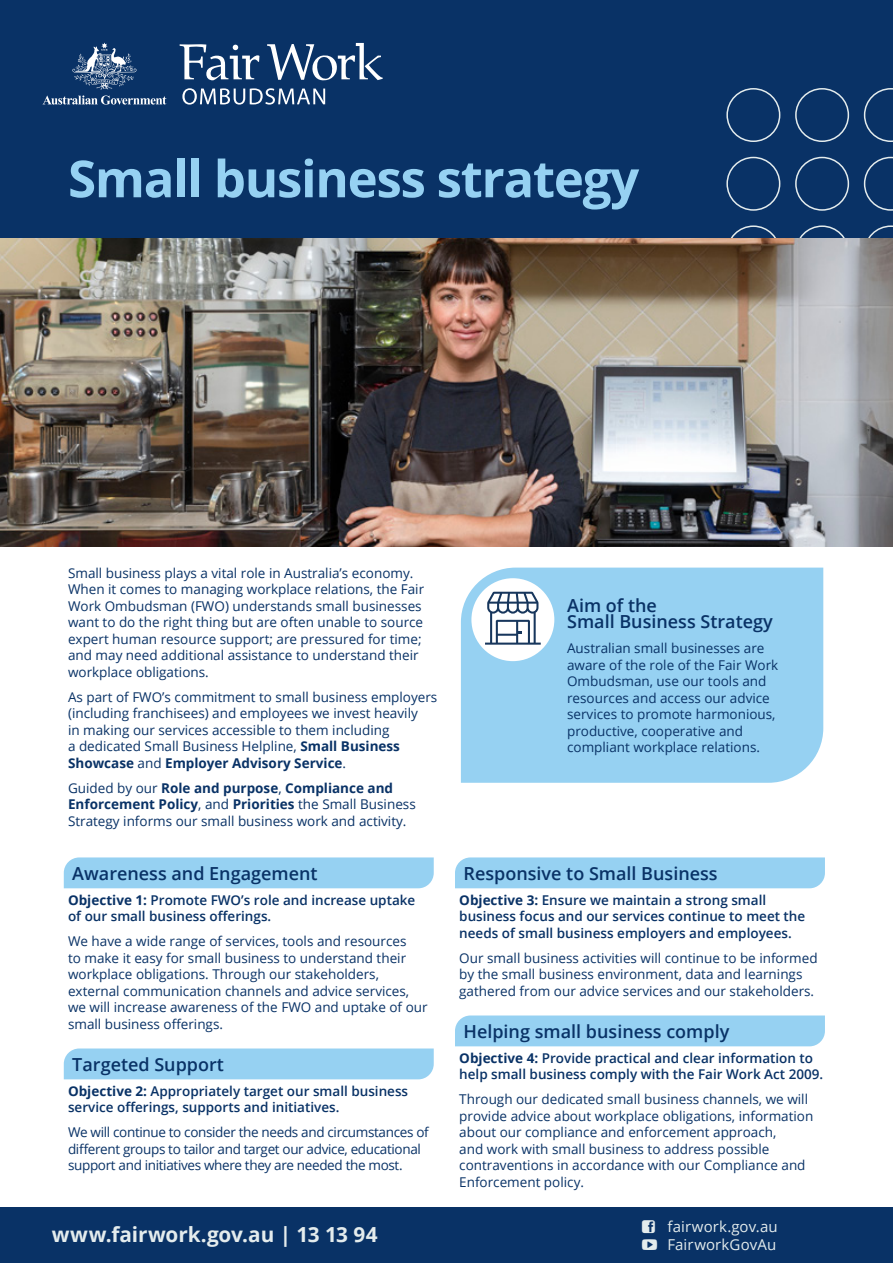
<style>
.page{position:relative;width:893px;height:1263px;background:#fff}
.page>*{position:absolute;margin:0;border:0;box-sizing:border-box;transform-origin:0 0}
.t1{font:700 51px "Open Sans";letter-spacing:-.025em;color:#96d1f2}
.Body_Text{font:700 20.85px "Open Sans";letter-spacing:-.005em;color:#e4eced}
.H1_-_ORIGINAL{font:600 18px/16.5px "Open Sans";color:#093266}
.Body_Text-2{font:15px "Open Sans";letter-spacing:.005em;color:#e4eced}
.Body{font:13.5px/16.5px "Open Sans";color:#093266}
.t2{font:600 13.5px/16.5px "Open Sans";color:#093266}
.Body-2{font:13.5px/16.5px "Open Sans";letter-spacing:-.025em;color:#093266}
.s1{font-weight:700}
</style>
<div class="page">
<div style="left:0;top:0;width:893px;height:250px;background:#093266"></div>
<div style="left:726px;top:88px;width:54px;height:54px;border:2px solid #e4eced;border-radius:50%"></div>
<div style="left:795px;top:88px;width:54px;height:54px;border:2px solid #e4eced;border-radius:50%"></div>
<svg style="left:864px;top:88px;width:29px;height:54px"></svg>
<div style="left:726px;top:157px;width:54px;height:54px;border:2px solid #e4eced;border-radius:50%"></div>
<div style="left:795px;top:157px;width:54px;height:54px;border:2px solid #e4eced;border-radius:50%"></div>
<svg style="left:864px;top:157px;width:29px;height:54px"></svg>
<svg style="left:730px;top:225px;width:46px;height:13px"></svg>
<svg style="left:799px;top:225px;width:46px;height:13px"></svg>
<svg style="left:868px;top:225px;width:25px;height:13px"></svg>
<svg style="left:43px;top:43px;width:123px;height:62px"></svg>
<svg style="left:182px;top:88px;width:143px;height:17px"></svg>
<svg style="left:180px;top:44px;width:79px;height:36px"></svg>
<svg style="left:267px;top:43px;width:116px;height:38px"></svg>
<img style="left:0;top:238px;width:893px;height:308px">
<div style="left:461px;top:568px;width:362px;height:215px;background:#96d1f2"></div>
<div style="left:471px;top:578px;width:83px;height:83px;background:#fff;border-radius:50%"></div>
<svg style="left:485px;top:592px;width:56px;height:53px"></svg>
<div style="left:64px;top:857px;width:370px;height:31px;background:#96d1f2"></div>
<div style="left:64px;top:1048px;width:370px;height:31px;background:#96d1f2"></div>
<div style="left:455px;top:857px;width:370px;height:31px;background:#96d1f2"></div>
<div style="left:455px;top:1015px;width:370px;height:31px;background:#96d1f2"></div>
<div style="left:0;top:1208px;width:893px;height:55px;background:#093266"></div>
<p class="t1" style="left:68px;top:143px;width:573px">Small business strategy</p>
<p class="Body" style="left:68px;top:564px;width:358px">Small business plays a vital role in Australia’s economy.<br>When it comes to managing workplace relations, the Fair Work Ombudsman (FWO) understands small businesses want to do the right thing but are often unable to source expert human resource support; are pressured for time; and may need additional assistance to understand their workplace obligations.</p>
<p class="Body" style="left:68px;top:688px;width:371px">As part of FWO’s commitment to small business employers (including franchisees) and employees we invest heavily<br>in making our services accessible to them including<br>a dedicated Small Business Helpline, <span class="s1">Small Business Showcase</span> and <span class="s1">Employer Advisory Service</span>.</p>
<p class="Body" style="left:68px;top:779px;width:349px">Guided by our <span class="s1">Role and purpose</span>, <span class="s1">Compliance and<br>Enforcement Policy</span>, and <span class="s1">Priorities</span> the Small Business<br>Strategy informs our small business work and activity.</p>
<h1 class="H1_-_ORIGINAL" style="left:72px;top:864px;width:247px">Awareness and Engagement</h1>
<h2 class="t2" style="left:68px;top:891px;width:349px"><span class="s1">Objective 1:</span> Promote FWO’s role and increase uptake of our small business offerings.</h2>
<p class="Body" style="left:68px;top:933px;width:361px">We have a wide range of services, tools and resources<br>to make it easy for small business to understand their workplace obligations. Through our stakeholders, external communication channels and advice services, we will increase awareness of the FWO and uptake of our small business offerings.</p>
<h1 class="H1_-_ORIGINAL" style="left:72px;top:1056px;width:153px">Targeted Support</h1>
<h2 class="t2" style="left:68px;top:1082px;width:342px"><span class="s1">Objective 2:</span> Appropriately target our small business service offerings, supports and initiatives.</h2>
<p class="Body-2" style="left:68px;top:1124px;width:362px">We will continue to consider the needs and circumstances of different groups to tailor and target our advice, educational support and initiatives where they are needed the most.</p>
<h2 class="H1_-_ORIGINAL" style="left:567px;top:597px;width:207px">Aim of the<br>Small Business Strategy</h2>
<p class="Body" style="left:567px;top:640px;width:213px">Australian small businesses are aware of the role of the Fair Work<br>Ombudsman, use our tools and resources and access our advice services to promote harmonious, productive, cooperative and compliant workplace relations.</p>
<h1 class="H1_-_ORIGINAL" style="left:463px;top:864px;width:256px">Responsive to Small Business</h1>
<h2 class="t2" style="left:459px;top:891px;width:347px"><span class="s1">Objective 3:</span> Ensure we maintain a strong small business focus and our services continue to meet the needs of small business employers and employees.</h2>
<p class="Body" style="left:459px;top:949px;width:360px">Our small business activities will continue to be informed by the small business environment, data and learnings gathered from our advice services and our stakeholders.</p>
<h1 class="H1_-_ORIGINAL" style="left:463px;top:1023px;width:267px">Helping small business comply</h1>
<h2 class="t2" style="left:459px;top:1049px;width:365px"><span class="s1">Objective 4:</span> Provide practical and clear information to help small business comply with the Fair Work Act 2009.</h2>
<p class="Body" style="left:459px;top:1091px;width:356px">Through our dedicated small business channels, we will provide advice about workplace obligations, information about our compliance and enforcement approach,<br>and work with small business to address possible contraventions in accordance with our Compliance and Enforcement policy.</p>
<p class="Body_Text" style="left:52px;top:1220px;width:328px">www.fairwork.gov.au | 13 13 94</p>
<p class="Body_Text-2" style="left:668px;top:1216px;width:112px">fairwork.gov.au</p>
<p class="Body_Text-2" style="left:668px;top:1234px;width:110px">FairworkGovAu</p>
</div>
